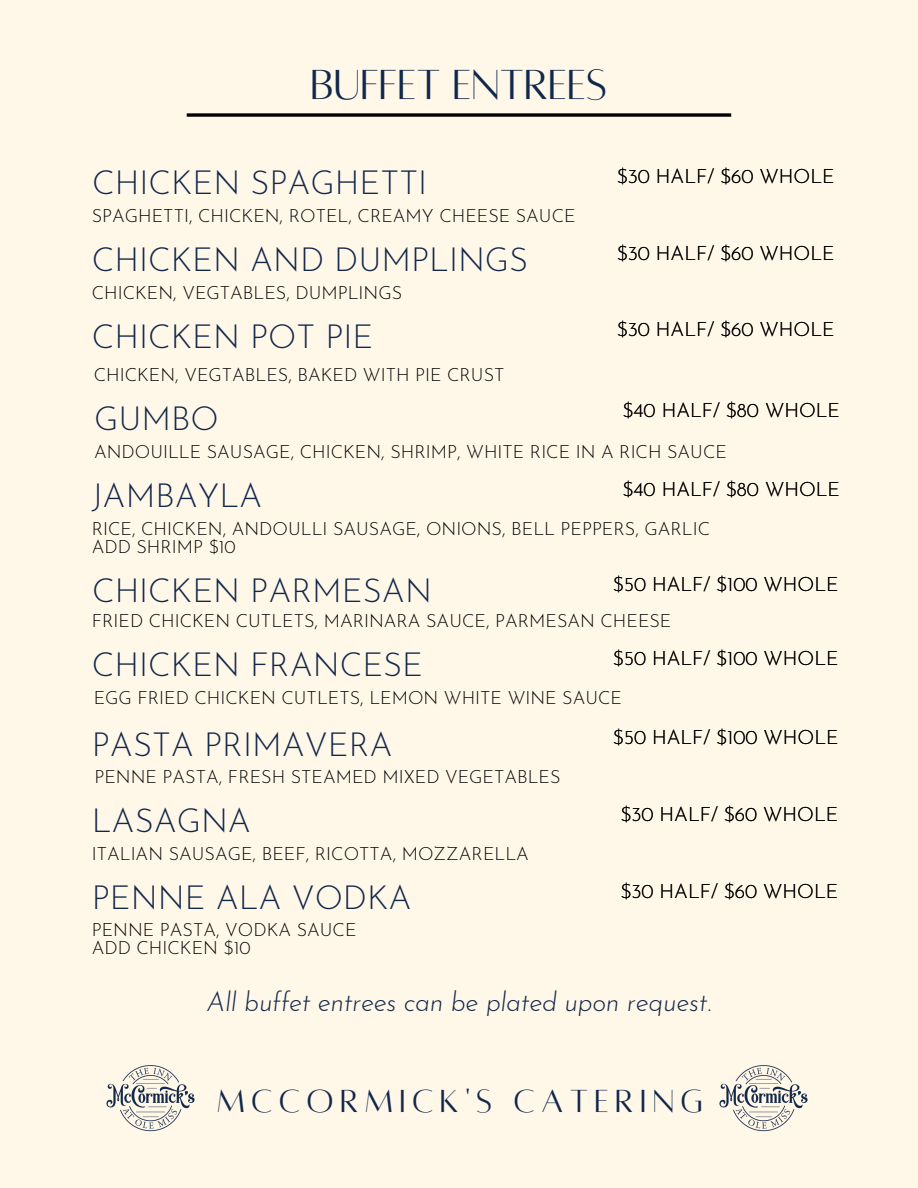
<style>
.page{position:relative;width:918px;height:1188px;background:#fff7e8}
.page>*{position:absolute;margin:0;border:0;box-sizing:border-box;transform-origin:0 0}
.t1{font:46.35px "Alta regular";color:#10284b}
.t2{font:35.25px "Alta regular";letter-spacing:.175em;color:#11284b}
.t3{font:300 32.7px "Josefin Sans";color:#11284b}
.t4{font:italic 300 26.55px "Josefin Sans";letter-spacing:-.01em;color:#11284b}
.t5{font:300 19.5px "Josefin Sans";color:#000}
.t6{font:300 18px "Josefin Sans";color:#000}
</style>
<div class="page">
<img style="left:106px;top:1065px;width:89px;height:67px">
<img style="left:719px;top:1065px;width:89px;height:67px">
<svg style="left:187px;top:113px;width:544px;height:4px;background:#272623"></svg>
<p class="t1" style="left:311px;top:62px;width:298px">BUFFET ENTREES</p>
<p class="t3" style="left:92px;top:170px;width:337px">CHICKEN SPAGHETTI</p>
<p class="t6" style="left:92px;top:209px;width:485px">SPAGHETTI, CHICKEN, ROTEL, CREAMY CHEESE SAUCE</p>
<p class="t3" style="left:92px;top:246px;width:438px">CHICKEN AND DUMPLINGS</p>
<p class="t6" style="left:92px;top:285px;width:312px">CHICKEN, VEGTABLES, DUMPLINGS</p>
<p class="t3" style="left:92px;top:323px;width:283px">CHICKEN POT PIE</p>
<p class="t6" style="left:94px;top:367px;width:412px">CHICKEN, VEGTABLES, BAKED WITH PIE CRUST</p>
<p class="t5" style="left:617px;top:169px;width:219px">$30 HALF/ $60 WHOLE</p>
<p class="t5" style="left:617px;top:245px;width:219px">$30 HALF/ $60 WHOLE</p>
<p class="t5" style="left:617px;top:322px;width:219px">$30 HALF/ $60 WHOLE</p>
<p class="t5" style="left:622px;top:402px;width:219px">$40 HALF/ $80 WHOLE</p>
<p class="t3" style="left:94px;top:405px;width:126px">GUMBO</p>
<p class="t6" style="left:94px;top:444px;width:634px">ANDOUILLE SAUSAGE, CHICKEN, SHRIMP, WHITE RICE IN A RICH SAUCE</p>
<p class="t5" style="left:622px;top:481px;width:219px">$40 HALF/ $80 WHOLE</p>
<p class="t3" style="left:92px;top:482px;width:172px">JAMBAYLA</p>
<p class="t6" style="left:92px;top:521px;width:620px">RICE, CHICKEN, ANDOULLI SAUSAGE, ONIONS, BELL PEPPERS, GARLIC</p>
<p class="t6" style="left:92px;top:539px;width:145px">ADD SHRIMP $10</p>
<p class="t3" style="left:92px;top:577px;width:341px">CHICKEN PARMESAN</p>
<p class="t6" style="left:92px;top:614px;width:581px">FRIED CHICKEN CUTLETS, MARINARA SAUCE, PARMESAN CHEESE</p>
<p class="t3" style="left:92px;top:652px;width:333px">CHICKEN FRANCESE</p>
<p class="t6" style="left:94px;top:690px;width:530px">EGG FRIED CHICKEN CUTLETS, LEMON WHITE WINE SAUCE</p>
<p class="t5" style="left:613px;top:576px;width:227px">$50 HALF/ $100 WHOLE</p>
<p class="t5" style="left:613px;top:650px;width:227px">$50 HALF/ $100 WHOLE</p>
<p class="t3" style="left:92px;top:731px;width:302px">PASTA PRIMAVERA</p>
<p class="t6" style="left:94px;top:770px;width:468px">PENNE PASTA, FRESH STEAMED MIXED VEGETABLES</p>
<p class="t3" style="left:92px;top:808px;width:161px">LASAGNA</p>
<p class="t6" style="left:92px;top:846px;width:439px">ITALIAN SAUSAGE, BEEF, RICOTTA, MOZZARELLA</p>
<p class="t3" style="left:92px;top:884px;width:321px">PENNE ALA VODKA</p>
<p class="t6" style="left:92px;top:923px;width:266px">PENNE PASTA, VODKA SAUCE</p>
<p class="t6" style="left:92px;top:941px;width:160px">ADD CHICKEN $10</p>
<p class="t5" style="left:613px;top:730px;width:227px">$50 HALF/ $100 WHOLE</p>
<p class="t5" style="left:620px;top:806px;width:219px">$30 HALF/ $60 WHOLE</p>
<p class="t5" style="left:620px;top:883px;width:219px">$30 HALF/ $60 WHOLE</p>
<p class="t4" style="left:207px;top:991px;width:506px">All buffet entrees can be plated upon request.</p>
<p class="t2" style="left:217px;top:1084px;width:488px">MCCORMICK'S CATERING</p>
</div>
